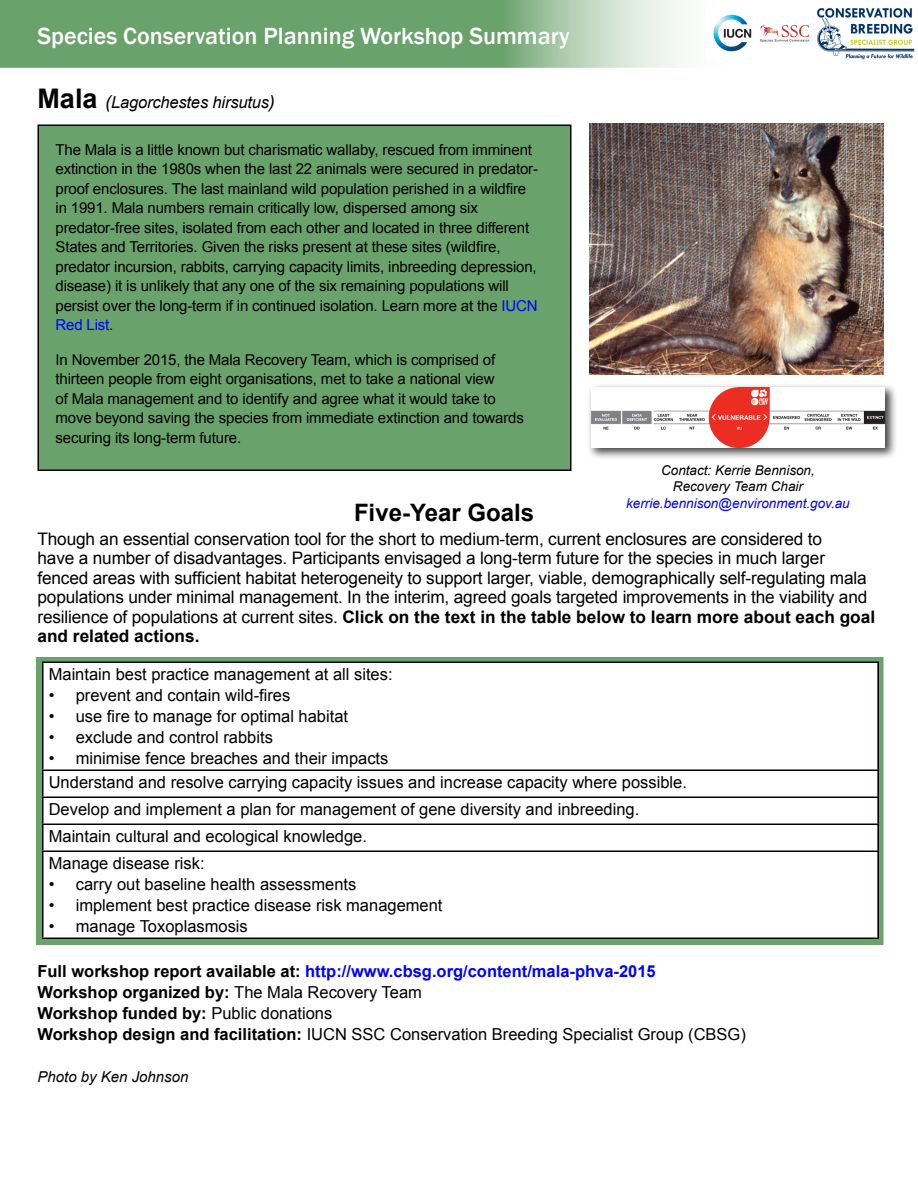
<style>
.page{position:relative;width:918px;height:1188px;background:#fff}
.page>*{position:absolute;margin:0;border:0;box-sizing:border-box;transform-origin:0 0}
.t1{font:500 24px "Franklin Gothic";color:#fff}
.t2{font:700 24px "Arial";color:#000}
.t3{font:17.25px/19.5px "Arial";letter-spacing:-.01em;color:#000}
.t4{font:16.5px "Arial";color:#000}
.t5{font:700 16.5px "Arial";color:#00f}
.t6{font:700 16.5px "Arial";color:#000}
.t7{font:italic 16.5px "Arial";letter-spacing:-.01em;color:#000}
.t8{font:15px/19.5px "Arial";letter-spacing:-.01em;color:#000}
.t9{font:italic 15px "Arial";color:#000}
.t10{font:italic 13.5px "Arial";color:#000}
.t11{font:italic 13.5px "Arial";color:#00f}
.s1{font-weight:700;font-style:normal;font-size:27px}
.s2{font-size:18px}
.s3{color:#00f}
.s4{font-weight:700}
.s5{color:#000}
.s6{font-weight:400}
</style>
<div class="page">
<svg style="left:0;top:0;width:678px;height:68px;background:#7faf81"></svg>
<img style="left:590px;top:123px;width:293px;height:252px">
<div style="left:38px;top:125px;width:533px;height:345px;background:#6aa26c"></div>
<div style="left:38px;top:124px;width:534px;height:347px;border:2px solid #000"></div>
<img style="left:817px;top:8px;width:97px;height:52px">
<img style="left:713px;top:14px;width:97px;height:38px">
<div style="left:587px;top:383px;width:311px;height:77px;background:#000;opacity:.75"></div>
<img style="left:591px;top:387px;width:294px;height:61px">
<div style="left:36px;top:657px;width:848px;height:288px;border:6px solid #6aa26c"></div>
<hr style="left:42px;top:662px;width:837px;height:1px;background:#000">
<hr style="left:42px;top:663px;width:2px;height:107px;background:#000">
<hr style="left:878px;top:663px;width:1px;height:107px;background:#000">
<hr style="left:42px;top:770px;width:837px;height:1px;background:#000">
<hr style="left:42px;top:771px;width:2px;height:26px;background:#000">
<hr style="left:42px;top:797px;width:837px;height:1px;background:#000">
<hr style="left:42px;top:798px;width:2px;height:26px;background:#000">
<hr style="left:42px;top:824px;width:837px;height:1px;background:#000">
<hr style="left:42px;top:825px;width:2px;height:26px;background:#000">
<svg style="left:878px;top:771px;width:1px;height:80px"></svg>
<hr style="left:42px;top:851px;width:837px;height:1px;background:#000">
<hr style="left:42px;top:852px;width:2px;height:86px;background:#000">
<hr style="left:878px;top:852px;width:1px;height:86px;background:#000">
<hr style="left:42px;top:938px;width:837px;height:1px;background:#000">
<p class="t1" style="left:38px;top:21px;width:534px">Species Conservation Planning Workshop Summary</p>
<p class="t7" style="left:38px;top:92px;width:239px"><span class="s1">Mala</span> <span class="s2">(</span>Lagorchestes hirsutus<span class="s2">)</span></p>
<p class="t8" style="left:56px;top:140px;width:484px">The Mala is a little known but charismatic wallaby, rescued from imminent extinction in the 1980s when the last 22 animals were secured in predator&shy;proof enclosures. The last mainland wild population perished in a wildfire in 1991. Mala numbers remain critically low, dispersed among six predator-free sites, isolated from each other and located in three different States and Territories. Given the risks present at these sites (wildfire, predator incursion, rabbits, carrying capacity limits, inbreeding depression, disease) it is unlikely that any one of the six remaining populations will persist over the long-term if in continued isolation. Learn more at the <span class="s3">IUCN Red List</span>.</p>
<p class="t8" style="left:56px;top:350px;width:470px">In November 2015, the Mala Recovery Team, which is comprised of thirteen people from eight organisations, met to take a national view<br>of Mala management and to identify and agree what it would take to move beyond saving the species from immediate extinction and towards securing its long-term future.</p>
<p class="t10" style="left:661px;top:461px;width:155px">Contact: Kerrie Bennison,</p>
<p class="t10" style="left:673px;top:478px;width:132px">Recovery Team Chair</p>
<p class="t11" style="left:626px;top:494px;width:225px">kerrie.bennison@environment.gov.au</p>
<p class="t2" style="left:354px;top:497px;width:182px">Five-Year Goals</p>
<p class="t3" style="left:38px;top:529px;width:839px">Though an essential conservation tool for the short to medium-term, current enclosures are considered to<br>have a number of disadvantages. Participants envisaged a long-term future for the species in much larger fenced areas with sufficient habitat heterogeneity to support larger, viable, demographically self-regulating mala populations under minimal management. In the interim, agreed goals targeted improvements in the viability and resilience of populations at current sites. <span class="s4">Click on the text in the table below to learn more about each goal and related actions.</span></p>
<p class="t4" style="left:49px;top:664px;width:345px">Maintain best practice management at all sites:</p>
<p class="t4" style="left:49px;top:685px;width:243px">• prevent and contain wild-fires</p>
<p class="t4" style="left:49px;top:706px;width:301px">• use fire to manage for optimal habitat</p>
<p class="t4" style="left:49px;top:727px;width:226px">• exclude and control rabbits</p>
<p class="t4" style="left:49px;top:748px;width:341px">• minimise fence breaches and their impacts</p>
<p class="t4" style="left:49px;top:772px;width:640px">Understand and resolve carrying capacity issues and increase capacity where possible.</p>
<p class="t4" style="left:49px;top:799px;width:592px">Develop and implement a plan for management of gene diversity and inbreeding.</p>
<p class="t4" style="left:49px;top:826px;width:320px">Maintain cultural and ecological knowledge.</p>
<p class="t4" style="left:49px;top:853px;width:157px">Manage disease risk:</p>
<p class="t4" style="left:49px;top:874px;width:309px">• carry out baseline health assessments</p>
<p class="t4" style="left:49px;top:895px;width:395px">• implement best practice disease risk management</p>
<p class="t4" style="left:49px;top:916px;width:201px">• manage Toxoplasmosis</p>
<p class="t5" style="left:38px;top:960px;width:620px"><span class="s5">Full workshop report available at:</span> http://www.cbsg.org/content/mala-phva-2015</p>
<p class="t6" style="left:38px;top:981px;width:386px">Workshop organized by: <span class="s6">The Mala Recovery Team</span></p>
<p class="t6" style="left:38px;top:1002px;width:296px">Workshop funded by: <span class="s6">Public donations</span></p>
<p class="t4" style="left:38px;top:1023px;width:710px"><span class="s4">Workshop design and facilitation:</span> IUCN SSC Conservation Breeding Specialist Group (CBSG)</p>
<p class="t9" style="left:38px;top:1067px;width:152px">Photo by Ken Johnson</p>
</div>
